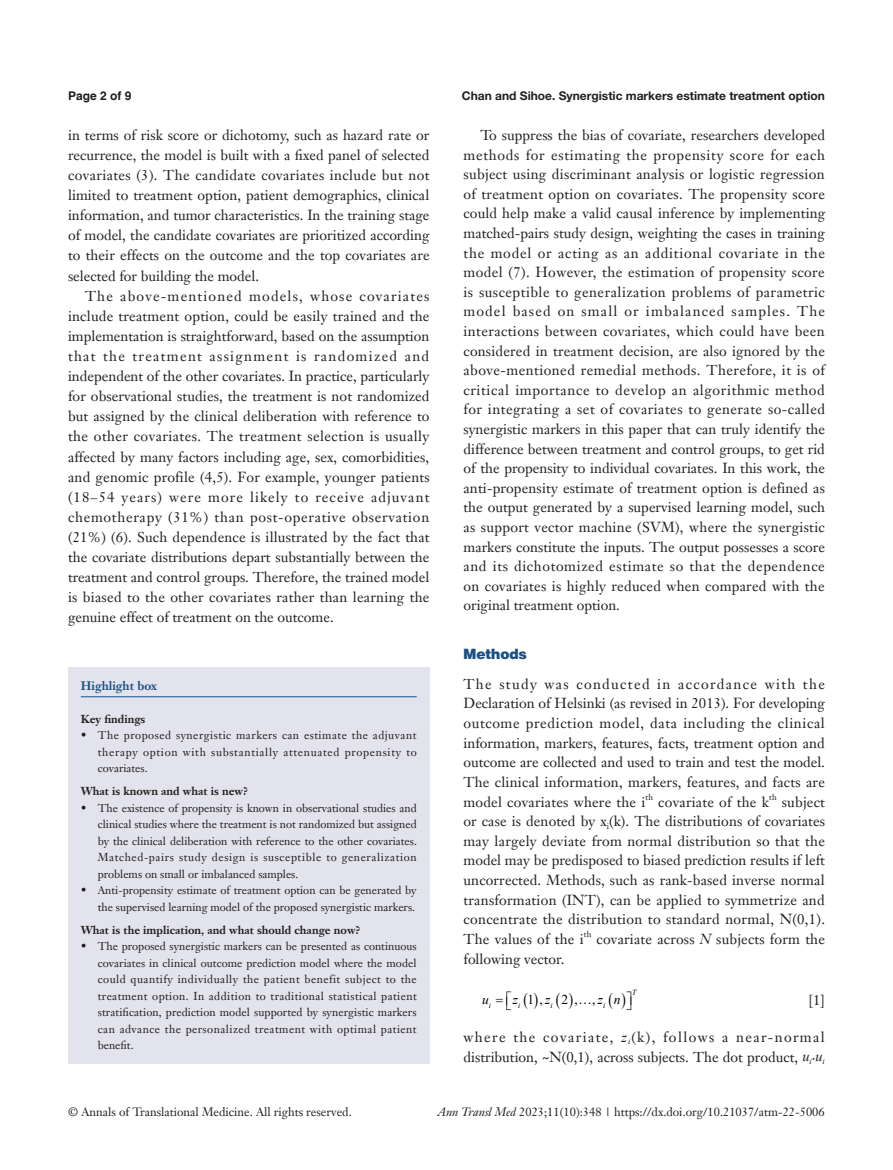
<style>
.page{position:relative;width:893px;height:1170px;background:#fff}
.page>*{position:absolute;margin:0;border:0;box-sizing:border-box;transform-origin:0 0}
.t1{font:14.25px/19.6px "Janson Text LT";letter-spacing:.01em;color:#231f20;text-align:justify}
.t2{font:900 14.25px "Helvetica";color:#1c5085}
.t3{font:13.5px "Times New Roman";color:#000}
.t4{font:italic 13.5px "Times New Roman";color:#000}
.t5{font:12px "Janson Text LT";color:#231f20}
.t6{font:700 12px "Helvetica Neue LT Pro";color:#231f20}
.t7{font:700 12px "Janson Text LT";color:#1c5085}
.t8{font:700 12px "Helvetica";color:#231f20}
.t9{font:11.25px/16.5px "Janson Text LT";color:#231f20;text-align:justify}
.t10{font:700 11.25px "Janson Text LT";color:#231f20}
.t11{font:8.25px "Janson Text LT";color:#231f20}
.t12{font:italic 7.8px "Times New Roman";color:#000}
.s1{font-style:italic}
.s2{font-family:"Times New Roman";font-style:italic}
</style>
<div class="page">
<div style="left:68px;top:667px;width:361px;height:396px;background:#e2e3ec"></div>
<hr style="left:81px;top:696px;width:336px;height:1px;background:#1c5085">
<p class="t8" style="left:68px;top:88px;width:65px">Page 2 of 9</p>
<p class="t6" style="left:462px;top:88px;width:365px">Chan and Sihoe. Synergistic markers estimate treatment option</p>
<p class="t1" style="left:68px;top:125px;width:363px;line-height:20.1px">in terms of risk score or dichotomy, such as hazard rate or recurrence, the model is built with a fixed panel of selected covariates (3). The candidate covariates include but not limited to treatment option, patient demographics, clinical information, and tumor characteristics. In the training stage of model, the candidate covariates are prioritized according to their effects on the outcome and the top covariates are selected for building the model.</p>
<p class="t1" style="left:68px;top:285px;width:363px;line-height:20.1px;text-indent:17px">The above-mentioned models, whose covariates include treatment option, could be easily trained and the implementation is straightforward, based on the assumption that the treatment assignment is randomized and independent of the other covariates. In practice, particularly for observational studies, the treatment is not randomized but assigned by the clinical deliberation with reference to the other covariates. The treatment selection is usually affected by many factors including age, sex, comorbidities, and genomic profile (4,5). For example, younger patients (18–54 years) were more likely to receive adjuvant chemotherapy (31%) than post-operative observation (21%) (6). Such dependence is illustrated by the fact that the covariate distributions depart substantially between the treatment and control groups. Therefore, the trained model is biased to the other covariates rather than learning the genuine effect of treatment on the outcome.</p>
<p class="t7" style="left:81px;top:678px;width:78px">Highlight box</p>
<p class="t10" style="left:81px;top:711px;width:66px">Key findings</p>
<p class="t9" style="left:98px;top:727px;width:321px;text-indent:-17px">• The proposed synergistic markers can estimate the adjuvant therapy option with substantially attenuated propensity to covariates.</p>
<p class="t10" style="left:81px;top:784px;width:169px">What is known and what is new?</p>
<p class="t9" style="left:98px;top:799px;width:321px;text-indent:-17px">• The existence of propensity is known in observational studies and clinical studies where the treatment is not randomized but assigned by the clinical deliberation with reference to the other covariates.<br>Matched-pairs study design is susceptible to generalization problems on small or imbalanced samples.</p>
<p class="t9" style="left:81px;top:882px;width:337px;text-align:right">• Anti-propensity estimate of treatment option can be generated by the supervised learning model of the proposed synergistic markers.</p>
<p class="t10" style="left:81px;top:922px;width:281px">What is the implication, and what should change now?</p>
<p class="t9" style="left:98px;top:937px;width:321px;text-indent:-17px">• The proposed synergistic markers can be presented as continuous covariates in clinical outcome prediction model where the model could quantify individually the patient benefit subject to the treatment option. In addition to traditional statistical patient stratification, prediction model supported by synergistic markers can advance the personalized treatment with optimal patient benefit.</p>
<p class="t1" style="left:463px;top:125px;width:363px;text-indent:17px">To suppress the bias of covariate, researchers developed methods for estimating the propensity score for each subject using discriminant analysis or logistic regression of treatment option on covariates. The propensity score could help make a valid causal inference by implementing matched-pairs study design, weighting the cases in training the model or acting as an additional covariate in the model (7). However, the estimation of propensity score is susceptible to generalization problems of parametric model based on small or imbalanced samples. The interactions between covariates, which could have been considered in treatment decision, are also ignored by the above-mentioned remedial methods. Therefore, it is of critical importance to develop an algorithmic method for integrating a set of covariates to generate so-called synergistic markers in this paper that can truly identify the difference between treatment and control groups, to get rid of the propensity to individual covariates. In this work, the anti-propensity estimate of treatment option is defined as the output generated by a supervised learning model, such as support vector machine (SVM), where the synergistic markers constitute the inputs. The output possesses a score and its dichotomized estimate so that the dependence on covariates is highly reduced when compared with the original treatment option.</p>
<p class="t2" style="left:463px;top:645px;width:65px">Methods</p>
<p class="t1" style="left:463px;top:674px;width:363px">The study was conducted in accordance with the Declaration of Helsinki (as revised in 2013). For developing outcome prediction model, data including the clinical information, markers, features, facts, treatment option and outcome are collected and used to train and test the model.<br>The clinical information, markers, features, and facts are model covariates where the i</p>
<p class="t11" style="left:646px;top:791px;width:9px">th</p>
<p class="t1" style="left:658px;top:791px;width:112px">covariate of the k</p>
<p class="t11" style="left:769px;top:791px;width:9px">th</p>
<p class="t1" style="left:463px;top:791px;width:363px;text-indent:318px">subject or case is denoted by x<sub>i</sub>(k). The distributions of covariates may largely deviate from normal distribution so that the model may be predisposed to biased prediction results if left uncorrected. Methods, such as rank-based inverse normal transformation (INT), can be applied to symmetrize and concentrate the distribution to standard normal, N(0,1).<br>The values of the i</p>
<p class="t11" style="left:584px;top:928px;width:9px">th</p>
<p class="t1" style="left:597px;top:928px;width:230px">covariate across <span class="s1">N</span> subjects form the</p>
<p class="t1" style="left:463px;top:948px;width:103px">following vector.</p>
<p class="t3" style="left:527px;top:990px;width:25px">1 ,<span class="s1">z</span></p>
<p class="t3" style="left:561px;top:990px;width:61px">2, ,<span class="s1">z n</span></p>
<p class="t12" style="left:632px;top:987px;width:6px">T</p>
<p class="t4" style="left:482px;top:990px;width:8px">u</p>
<p class="t4" style="left:513px;top:990px;width:7px">z</p>
<p class="t1" style="left:809px;top:990px;width:18px">[1]</p>
<p class="t1" style="left:463px;top:1026px;width:363px">where the covariate, <span class="s2">z</span><sub>i</sub>(k), follows a near-normal distribution, ~N(0,1), across subjects. The dot product, <span class="s2">u</span><sub>i</sub>·<span class="s2">u</span><sub>i</sub></p>
<p class="t12" style="left:489px;top:999px;width:4px">i</p>
<p class="t12" style="left:518px;top:999px;width:4px">i</p>
<p class="t12" style="left:551px;top:999px;width:4px">i</p>
<p class="t12" style="left:603px;top:999px;width:4px">i</p>
<p class="t5" style="left:68px;top:1104px;width:285px">© Annals of Translational Medicine. All rights reserved.</p>
<p class="t5" style="left:438px;top:1104px;width:388px"><span class="s1">Ann Transl Med</span> 2023;11(10):348 | https://dx.doi.org/10.21037/atm-22-5006</p>
</div>
